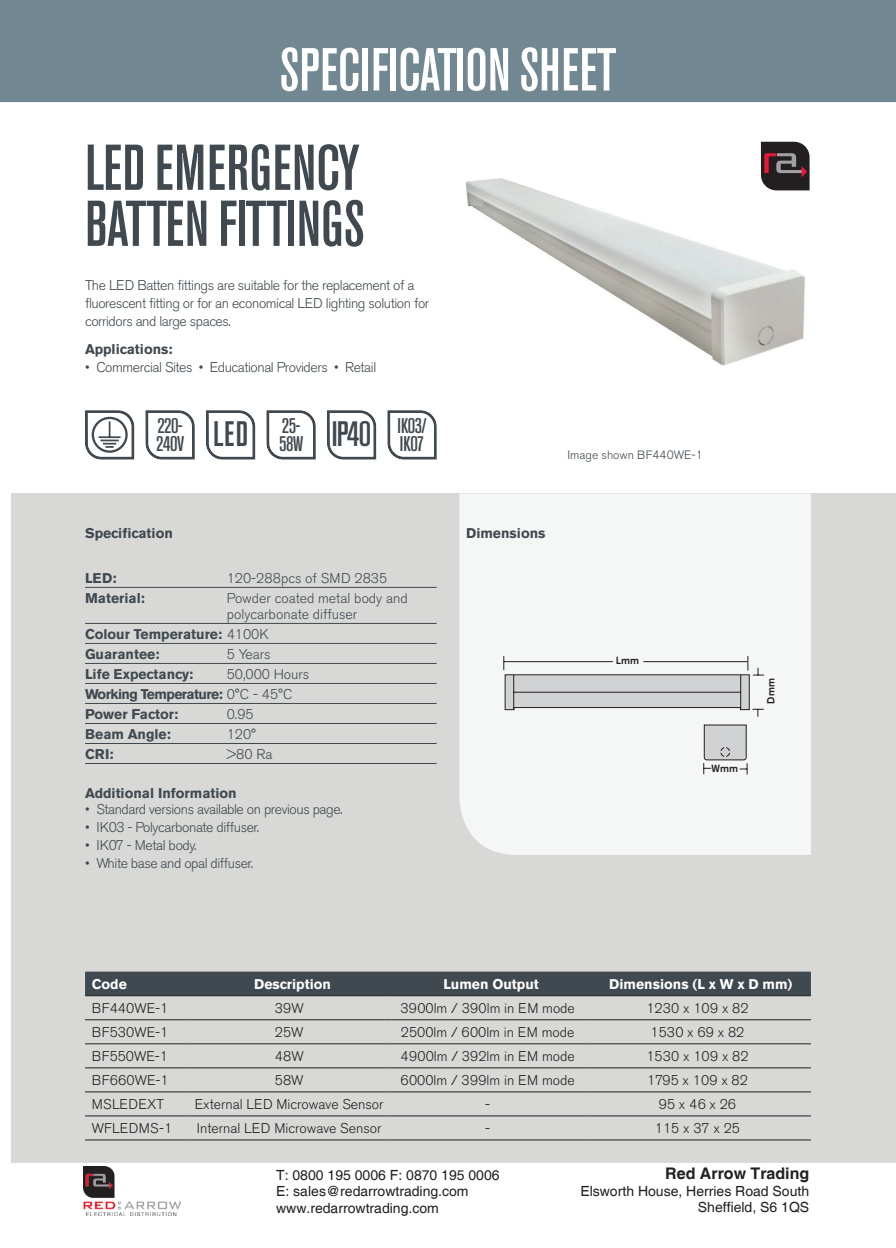
<style>
.page{position:relative;width:896px;height:1248px;background:#fff}
.page>*{position:absolute;margin:0;border:0;box-sizing:border-box;transform-origin:0 0}
.t1{font:500 condensed 64px/56px "Akzidenz Grotesk BE";color:#40494f}
.t2{font:500 condensed 60px "Akzidenz Grotesk BE";color:#fff}
.t3{font:500 condensed 35px "Akzidenz Grotesk BE";letter-spacing:-.02em;color:#40494f}
.t4{font:500 condensed 21px/18.2px "Akzidenz Grotesk BE";letter-spacing:-.03em;color:#40494f}
.t5{font:700 16px "Helvetica";color:#231f20}
.Description{font:300 14px/18px "Akzidenz Grotesk BE";letter-spacing:-.03em;color:#40494f}
.Table_Copy{font:300 14px "Akzidenz Grotesk BE";color:#231f20}
.Specifictaions{font:700 14px "Akzidenz Grotesk BE";color:#40494f}
.t6{font:14px "Helvetica";color:#231f20}
.Specifictaions-2{font:300 14px/16px "Akzidenz Grotesk BE";color:#40494f}
.Prodcut_Table_Header{font:700 14px "Akzidenz Grotesk BE";color:#fff}
.Specifictaions-3{font:700 14px "Akzidenz Grotesk BE";letter-spacing:-.04em;color:#40494f}
.Table_Copy-2{font:300 14px "Akzidenz Grotesk BE";letter-spacing:.02em;color:#231f20}
.Paragraph_Style_1{font:700 14px "Akzidenz Grotesk BE";color:#40494f}
.t7{font:300 12px "Akzidenz Grotesk BE";color:#40494f}
.t8{font:500 10.2px "Akzidenz Grotesk BE";color:#231f20}
.s1{font-weight:300}
</style>
<div class="page">
<div style="left:11px;top:493px;width:885px;height:669px;background:#d8d9d7"></div>
<div style="left:459px;top:493px;width:352px;height:361px;background:#f5f6f6"></div>
<div style="left:85px;top:971px;width:726px;height:24px;background:#40494f"></div>
<hr style="left:85px;top:995px;width:102px;height:1px;background:#231f20">
<hr style="left:187px;top:995px;width:204px;height:1px;background:#231f20">
<hr style="left:391px;top:995px;width:193px;height:1px;background:#231f20">
<hr style="left:584px;top:995px;width:227px;height:1px;background:#231f20">
<hr style="left:85px;top:1019px;width:102px;height:1px;background:#231f20">
<hr style="left:187px;top:1019px;width:204px;height:1px;background:#231f20">
<hr style="left:391px;top:1019px;width:193px;height:1px;background:#231f20">
<hr style="left:584px;top:1019px;width:227px;height:1px;background:#231f20">
<hr style="left:85px;top:1043px;width:102px;height:1px;background:#231f20">
<hr style="left:187px;top:1043px;width:204px;height:1px;background:#231f20">
<hr style="left:391px;top:1043px;width:193px;height:1px;background:#231f20">
<hr style="left:584px;top:1043px;width:227px;height:1px;background:#231f20">
<hr style="left:85px;top:1067px;width:102px;height:1px;background:#231f20">
<hr style="left:187px;top:1067px;width:204px;height:1px;background:#231f20">
<hr style="left:391px;top:1067px;width:193px;height:1px;background:#231f20">
<hr style="left:584px;top:1067px;width:227px;height:1px;background:#231f20">
<hr style="left:85px;top:1091px;width:102px;height:1px;background:#231f20">
<hr style="left:187px;top:1091px;width:204px;height:1px;background:#231f20">
<hr style="left:391px;top:1091px;width:193px;height:1px;background:#231f20">
<hr style="left:584px;top:1091px;width:227px;height:1px;background:#231f20">
<hr style="left:85px;top:1115px;width:102px;height:1px;background:#231f20">
<hr style="left:187px;top:1115px;width:204px;height:1px;background:#231f20">
<hr style="left:391px;top:1115px;width:193px;height:1px;background:#231f20">
<hr style="left:584px;top:1115px;width:227px;height:1px;background:#231f20">
<hr style="left:85px;top:1139px;width:102px;height:1px;background:#231f20">
<hr style="left:187px;top:1139px;width:204px;height:1px;background:#231f20">
<hr style="left:391px;top:1139px;width:193px;height:1px;background:#231f20">
<hr style="left:584px;top:1139px;width:227px;height:1px;background:#231f20">
<svg style="left:85px;top:410px;width:49px;height:49px"></svg>
<hr style="left:99px;top:436px;width:22px;height:2px;background:#40494f">
<svg style="left:146px;top:410px;width:49px;height:49px"></svg>
<svg style="left:266px;top:410px;width:50px;height:49px"></svg>
<svg style="left:327px;top:410px;width:49px;height:49px"></svg>
<svg style="left:387px;top:410px;width:50px;height:49px"></svg>
<svg style="left:206px;top:410px;width:49px;height:49px"></svg>
<svg style="left:503px;top:656px;width:261px;height:60px"></svg>
<hr style="left:514px;top:691px;width:227px;height:1px;background:#231f20">
<hr style="left:513px;top:674px;width:1px;height:35px;background:#231f20">
<hr style="left:740px;top:674px;width:1px;height:35px;background:#231f20">
<svg style="left:703px;top:724px;width:45px;height:50px"></svg>
<hr style="left:85px;top:587px;width:352px;height:1px;background:#40494f">
<hr style="left:85px;top:623px;width:352px;height:1px;background:#40494f">
<hr style="left:85px;top:643px;width:352px;height:1px;background:#40494f">
<hr style="left:85px;top:663px;width:352px;height:1px;background:#40494f">
<hr style="left:85px;top:683px;width:352px;height:1px;background:#40494f">
<hr style="left:85px;top:703px;width:352px;height:1px;background:#40494f">
<hr style="left:85px;top:723px;width:352px;height:1px;background:#40494f">
<hr style="left:85px;top:743px;width:352px;height:1px;background:#40494f">
<hr style="left:85px;top:763px;width:352px;height:1px;background:#40494f">
<img style="left:466px;top:178px;width:339px;height:188px">
<svg style="left:759px;top:141px;width:51px;height:51px;background:#55474a"></svg>
<div style="left:0;top:0;width:896px;height:102px;background:#718791"></div>
<svg style="left:13px;top:1162px;width:883px;height:54px"></svg>
<img style="left:83px;top:1166px;width:97px;height:49px">
<p class="t2" style="left:279px;top:37px;width:339px">SPECIFICATION SHEET</p>
<p class="t1" style="left:85px;top:141px;width:281px">LED EMERGENCY<br>BATTEN FITTINGS</p>
<p class="Description" style="left:85px;top:277px;width:346px">The LED Batten fittings are suitable for the replacement of a fluorescent fitting or for an economical LED lighting solution for corridors and large spaces.</p>
<p class="Specifictaions" style="left:85px;top:341px;width:89px">Applications:</p>
<p class="Description" style="left:85px;top:358px;width:293px">• Commercial Sites • Educational Providers • Retail</p>
<p class="t4" style="left:156px;top:417px;width:29px">220-<br>240V</p>
<p class="t4" style="left:279px;top:417px;width:26px">25-<br>58W</p>
<p class="t3" style="left:332px;top:415px;width:41px">IP40</p>
<p class="t4" style="left:397px;top:417px;width:31px">IK03/</p>
<p class="t3" style="left:213px;top:415px;width:37px">LED</p>
<p class="t4" style="left:400px;top:435px;width:26px">IK07</p>
<p class="t7" style="left:567px;top:448px;width:137px">Image shown BF440WE-1</p>
<p class="Specifictaions" style="left:85px;top:525px;width:89px">Specification</p>
<p class="Paragraph_Style_1" style="left:466px;top:525px;width:81px">Dimensions</p>
<p class="Specifictaions" style="left:85px;top:569px;width:33px">LED:</p>
<p class="Specifictaions-2" style="left:227px;top:570px;width:162px">120-288pcs of SMD 2835</p>
<p class="Specifictaions" style="left:85px;top:589px;width:61px">Material:</p>
<p class="Specifictaions-2" style="left:227px;top:590px;width:182px">Powder coated metal body and polycarbonate diffuser</p>
<p class="Specifictaions" style="left:85px;top:625px;width:185px">Colour Temperature: <span class="s1">4100K</span></p>
<p class="Specifictaions" style="left:85px;top:645px;width:76px">Guarantee:</p>
<p class="Specifictaions-2" style="left:227px;top:646px;width:45px">5 Years</p>
<p class="Specifictaions" style="left:85px;top:665px;width:110px">Life Expectancy:</p>
<p class="Specifictaions-2" style="left:227px;top:666px;width:84px">50,000 Hours</p>
<p class="Specifictaions-3" style="left:85px;top:685px;width:209px">Working Temperature: <span class="s1">0°C - 45°C</span></p>
<p class="Specifictaions" style="left:85px;top:705px;width:95px">Power Factor:</p>
<p class="Specifictaions-2" style="left:227px;top:706px;width:28px">0.95</p>
<p class="Specifictaions" style="left:85px;top:725px;width:87px">Beam Angle:</p>
<p class="Specifictaions-2" style="left:227px;top:726px;width:31px">120°</p>
<p class="Specifictaions" style="left:85px;top:745px;width:30px">CRI:</p>
<p class="Specifictaions-2" style="left:227px;top:746px;width:47px">&gt;80 Ra</p>
<p class="Specifictaions" style="left:85px;top:784px;width:153px">Additional Information</p>
<p class="Description" style="left:85px;top:800px;width:259px">• Standard versions available on previous page.</p>
<p class="Description" style="left:85px;top:818px;width:176px">• IK03 - Polycarbonate diffuser.</p>
<p class="Description" style="left:85px;top:836px;width:113px">• IK07 - Metal body.</p>
<p class="Description" style="left:85px;top:854px;width:170px">• White base and opal diffuser.</p>
<p class="t8" style="left:616px;top:654px;width:25px">Lmm</p>
<p class="t8" style="left:711px;top:762px;width:28px">Wmm</p>
<p class="t8" style="left:764px;top:703px;width:27px;rotate:-90deg">Dmm</p>
<p class="Prodcut_Table_Header" style="left:92px;top:975px;width:36px">Code</p>
<p class="Prodcut_Table_Header" style="left:254px;top:975px;width:78px">Description</p>
<p class="Prodcut_Table_Header" style="left:443px;top:975px;width:97px">Lumen Output</p>
<p class="Prodcut_Table_Header" style="left:609px;top:975px;width:185px">Dimensions (L x W x D mm)</p>
<p class="Table_Copy" style="left:92px;top:1000px;width:78px">BF440WE-1</p>
<p class="Table_Copy" style="left:275px;top:1000px;width:30px">39W</p>
<p class="Table_Copy" style="left:400px;top:1000px;width:176px">3900lm / 390lm in EM mode</p>
<p class="Table_Copy" style="left:646px;top:1000px;width:104px">1230 x 109 x 82</p>
<p class="Table_Copy" style="left:92px;top:1024px;width:78px">BF530WE-1</p>
<p class="Table_Copy" style="left:275px;top:1024px;width:30px">25W</p>
<p class="Table_Copy" style="left:401px;top:1024px;width:175px">2500lm / 600lm in EM mode</p>
<p class="Table_Copy" style="left:650px;top:1024px;width:95px">1530 x 69 x 82</p>
<p class="Table_Copy" style="left:92px;top:1048px;width:78px">BF550WE-1</p>
<p class="Table_Copy" style="left:275px;top:1048px;width:30px">48W</p>
<p class="Table_Copy" style="left:401px;top:1048px;width:176px">4900lm / 392lm in EM mode</p>
<p class="Table_Copy" style="left:646px;top:1048px;width:104px">1530 x 109 x 82</p>
<p class="Table_Copy" style="left:92px;top:1072px;width:78px">BF660WE-1</p>
<p class="Table_Copy" style="left:275px;top:1072px;width:30px">58W</p>
<p class="Table_Copy" style="left:401px;top:1072px;width:176px">6000lm / 399lm in EM mode</p>
<p class="Table_Copy" style="left:647px;top:1072px;width:102px">1795 x 109 x 82</p>
<p class="Table_Copy-2" style="left:92px;top:1096px;width:74px">MSLEDEXT</p>
<p class="Table_Copy" style="left:195px;top:1096px;width:190px">External LED Microwave Sensor</p>
<p class="Table_Copy" style="left:485px;top:1096px;width:6px">-</p>
<p class="Table_Copy" style="left:659px;top:1096px;width:79px">95 x 46 x 26</p>
<p class="Table_Copy-2" style="left:92px;top:1120px;width:82px">WFLEDMS-1</p>
<p class="Table_Copy" style="left:197px;top:1120px;width:186px">Internal LED Microwave Sensor</p>
<p class="Table_Copy" style="left:485px;top:1120px;width:6px">-</p>
<p class="Table_Copy" style="left:655px;top:1120px;width:87px">115 x 37 x 25</p>
<p class="t6" style="left:276px;top:1166px;width:225px">T: 0800 195 0006 F: 0870 195 0006</p>
<p class="t6" style="left:276px;top:1183px;width:194px">E: sales@redarrowtrading.com</p>
<p class="t6" style="left:276px;top:1199px;width:164px">www.redarrowtrading.com</p>
<p class="t5" style="left:665px;top:1163px;width:146px">Red Arrow Trading</p>
<p class="t6" style="left:580px;top:1182px;width:230px">Elsworth House, Herries Road South</p>
<p class="t6" style="left:698px;top:1199px;width:113px">Sheffield, S6 1QS</p>
</div>
